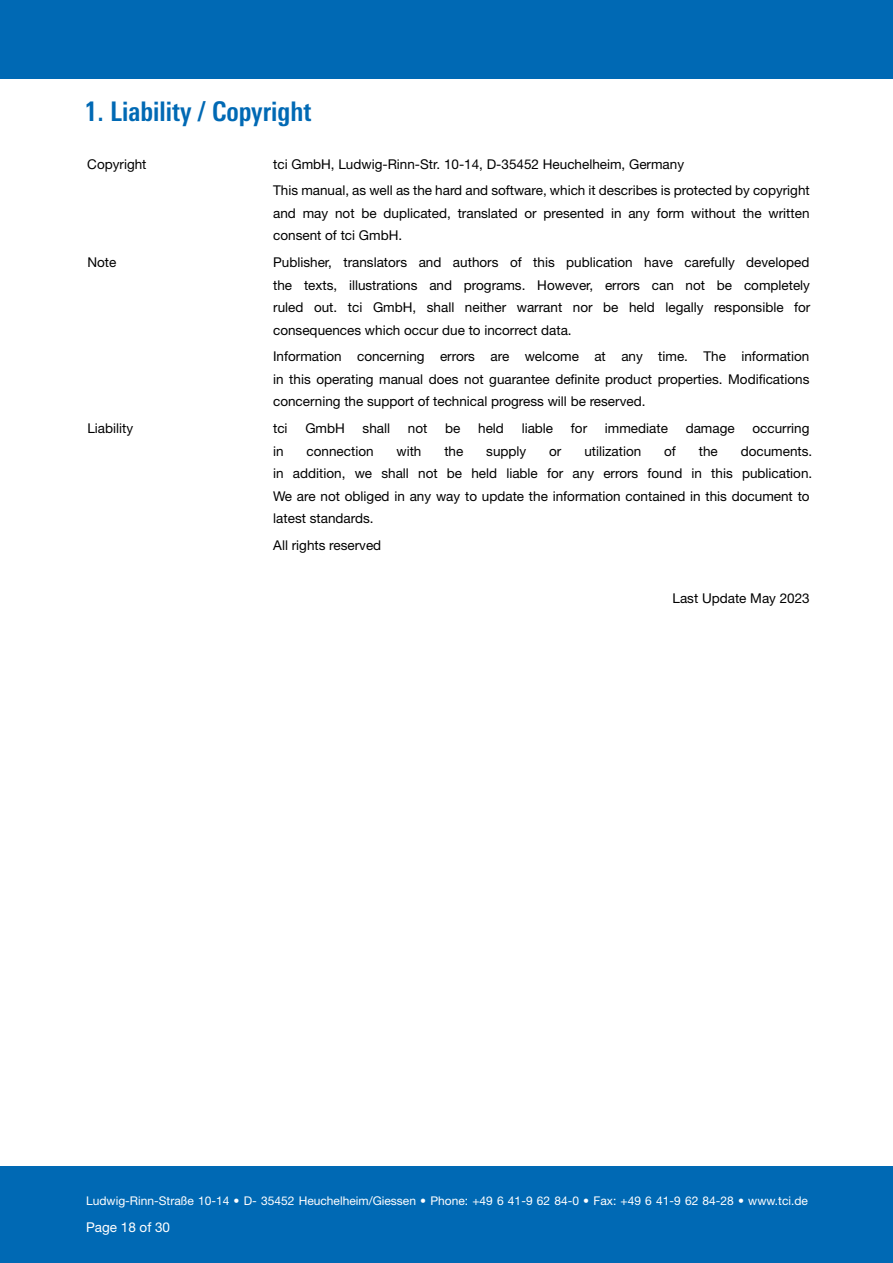
<style>
.page{position:relative;width:893px;height:1263px;background:#fff}
.page>*{position:absolute;margin:0;border:0;box-sizing:border-box;transform-origin:0 0}
.t1{font:700 condensed 27px "Univers Next Pro";color:#0069b4}
.t2{font:13.5px/22.5px "Helvetica Neue LT Std";color:#000}
.t3{font:13.5px "Helvetica Neue LT Std";color:#fff}
.t4{font:12px "Helvetica Neue LT Std";color:#fff}
</style>
<div class="page">
<div style="left:0;top:1167px;width:893px;height:96px;background:#0069b4"></div>
<div style="left:0;top:0;width:893px;height:79px;background:#0069b4"></div>
<p class="t1" style="left:85px;top:95px;width:228px">1. Liability / Copyright</p>
<p class="t2" style="left:87px;top:152px;width:61px">Copyright</p>
<p class="t2" style="left:273px;top:150px;width:538px;line-height:26.7px">tci GmbH, Ludwig-Rinn-Str. 10-14, D-35452 Heuchelheim, Germany<br>This manual, as well as the hard and software, which it describes is protected by copyright</p>
<p class="t2" style="left:273px;top:201px;width:538px">and may not be duplicated, translated or presented in any form without the written consent of tci GmbH.</p>
<p class="t2" style="left:87px;top:251px;width:30px">Note</p>
<p class="t2" style="left:273px;top:251px;width:539px;text-align:justify">Publisher, translators and authors of this publication have carefully developed the texts, illustrations and programs. However, errors can not be completely ruled out. tci GmbH, shall neither warrant nor be held legally responsible for consequences which occur due to incorrect data.</p>
<p class="t2" style="left:273px;top:345px;width:538px;text-align:justify">Information concerning errors are welcome at any time. The information in this operating manual does not guarantee definite product properties. Modifications concerning the support of technical progress will be reserved.</p>
<p class="t2" style="left:87px;top:417px;width:47px">Liability</p>
<p class="t2" style="left:273px;top:417px;width:16px">tci</p>
<p class="t2" style="left:305px;top:417px;width:41px">GmbH</p>
<p class="t2" style="left:363px;top:417px;width:29px">shall</p>
<p class="t2" style="left:408px;top:417px;width:21px">not</p>
<p class="t2" style="left:445px;top:417px;width:17px">be</p>
<p class="t2" style="left:478px;top:417px;width:27px">held</p>
<p class="t2" style="left:522px;top:417px;width:33px">liable</p>
<p class="t2" style="left:571px;top:417px;width:18px">for</p>
<p class="t2" style="left:605px;top:417px;width:65px">immediate</p>
<p class="t2" style="left:686px;top:417px;width:51px">damage</p>
<p class="t2" style="left:752px;top:417px;width:58px">occurring</p>
<p class="t2" style="left:273px;top:439px;width:12px">in</p>
<p class="t2" style="left:307px;top:439px;width:69px">connection</p>
<p class="t2" style="left:396px;top:439px;width:26px">with</p>
<p class="t2" style="left:444px;top:439px;width:21px">the</p>
<p class="t2" style="left:486px;top:439px;width:42px">supply</p>
<p class="t2" style="left:549px;top:439px;width:14px">or</p>
<p class="t2" style="left:584px;top:439px;width:58px">utilization</p>
<p class="t2" style="left:664px;top:439px;width:13px">of</p>
<p class="t2" style="left:699px;top:439px;width:21px">the</p>
<p class="t2" style="left:273px;top:439px;width:541px;text-indent:468px">documents. in addition, we shall not be held liable for any errors found in this publication.<br>We are not obliged in any way to update the information contained in this document to latest standards.</p>
<p class="t2" style="left:273px;top:533px;width:110px">All rights reserved</p>
<p class="t2" style="left:672px;top:587px;width:139px">Last Update May 2023</p>
<p class="t4" style="left:86px;top:1193px;width:723px">Ludwig-Rinn-Straße 10-14 • D- 35452 Heuchelheim/Giessen • Phone: +49 6 41-9 62 84-0 • Fax: +49 6 41-9 62 84-28 • www.tci.de</p>
<p class="t3" style="left:86px;top:1218px;width:86px">Page 18 of 30</p>
</div>
